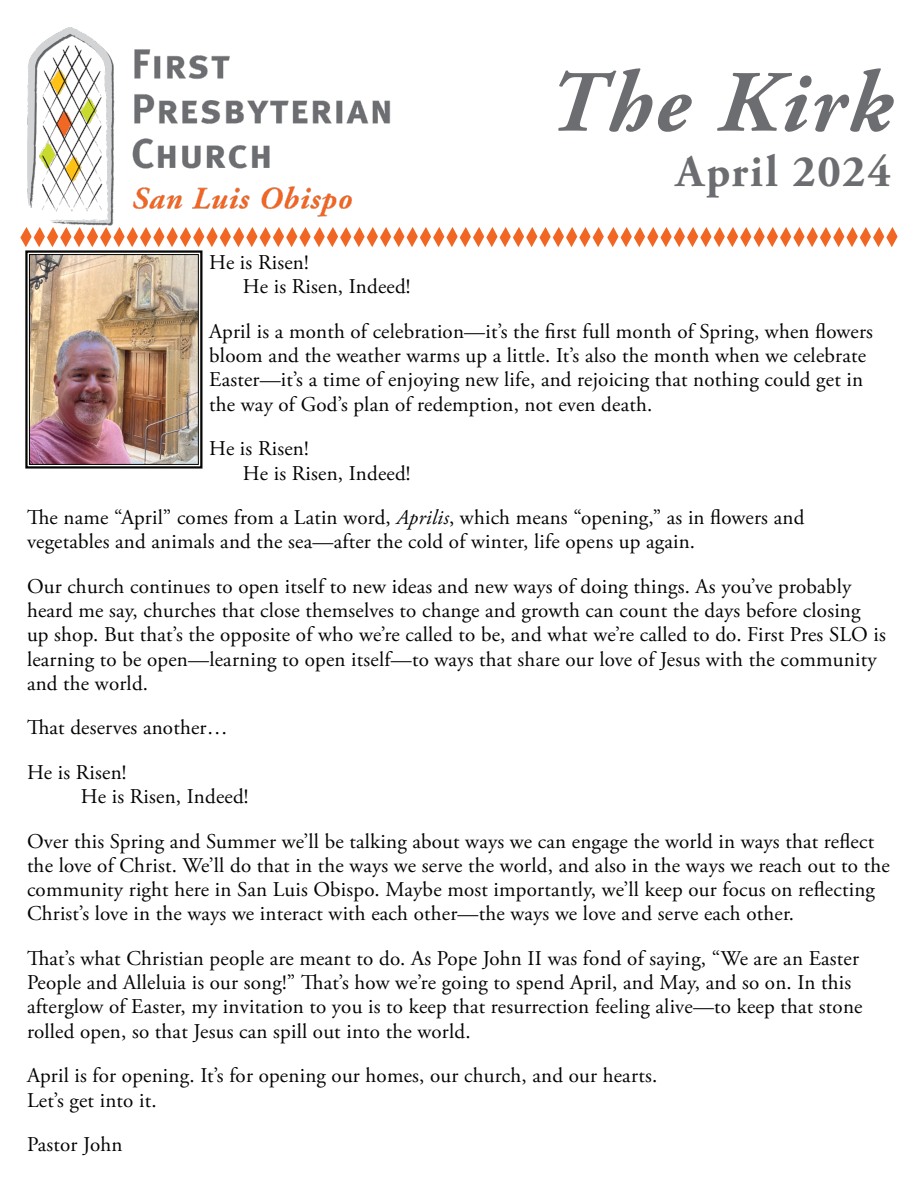
<style>
.page{position:relative;width:918px;height:1188px;background:#fff}
.page>*{position:absolute;margin:0;border:0;box-sizing:border-box;transform-origin:0 0}
.t1{font:italic 700 87px "Adobe Garamond Pro";letter-spacing:.035em;color:#6c6d70}
.t2{font:700 45px "Adobe Garamond Pro";letter-spacing:.045em;color:#6c6d70}
.t3{font:21px/24.3px "Adobe Garamond Pro";letter-spacing:.01em;color:#040503}
.s1{font-style:italic}
</style>
<div class="page">
<img style="left:27px;top:27px;width:364px;height:199px">
<svg style="left:20px;top:227px;width:878px;height:242px"></svg>
<p class="t1" style="left:547px;top:53px;width:346px">The Kirk</p>
<p class="t2" style="left:676px;top:146px;width:217px">April 2024</p>
<p class="t3" style="left:209px;top:251px;width:101px">He is Risen!</p>
<p class="t3" style="left:243px;top:275px;width:169px">He is Risen, Indeed!</p>
<p class="t3" style="left:209px;top:320px;width:665px">April is a month of celebration—it’s the first full month of Spring, when flowers bloom and the weather warms up a little. It’s also the month when we celebrate Easter—it’s a time of enjoying new life, and rejoicing that nothing could get in the way of God’s plan of redemption, not even death.</p>
<p class="t3" style="left:209px;top:437px;width:101px">He is Risen!</p>
<p class="t3" style="left:243px;top:461px;width:169px">He is Risen, Indeed!</p>
<p class="t3" style="left:27px;top:506px;width:779px">The name “April” comes from a Latin word, <span class="s1">Aprilis</span>, which means “opening,” as in flowers and vegetables and animals and the sea—after the cold of winter, life opens up again.</p>
<p class="t3" style="left:27px;top:575px;width:860px">Our church continues to open itself to new ideas and new ways of doing things. As you’ve probably heard me say, churches that close themselves to change and growth can count the days before closing up shop. But that’s the opposite of who we’re called to be, and what we’re called to do. First Pres SLO is learning to be open—learning to open itself—to ways that share our love of Jesus with the community and the world.</p>
<p class="t3" style="left:27px;top:716px;width:202px">That deserves another…</p>
<p class="t3" style="left:27px;top:761px;width:101px">He is Risen!</p>
<p class="t3" style="left:81px;top:785px;width:169px">He is Risen, Indeed!</p>
<p class="t3" style="left:27px;top:830px;width:864px">Over this Spring and Summer we’ll be talking about ways we can engage the world in ways that reflect the love of Christ. We’ll do that in the ways we serve the world, and also in the ways we reach out to the community right here in San Luis Obispo. Maybe most importantly, we’ll keep our focus on reflecting Christ’s love in the ways we interact with each other—the ways we love and serve each other.</p>
<p class="t3" style="left:27px;top:947px;width:837px">That’s what Christian people are meant to do. As Pope John II was fond of saying, “We are an Easter People and Alleluia is our song!” That’s how we’re going to spend April, and May, and so on. In this afterglow of Easter, my invitation to you is to keep that resurrection feeling alive—to keep that stone rolled open, so that Jesus can spill out into the world.</p>
<p class="t3" style="left:27px;top:1064px;width:632px">April is for opening. It’s for opening our homes, our church, and our hearts.</p>
<p class="t3" style="left:27px;top:1088px;width:131px">Let’s get into it.</p>
<p class="t3" style="left:27px;top:1133px;width:97px">Pastor John</p>
</div>
